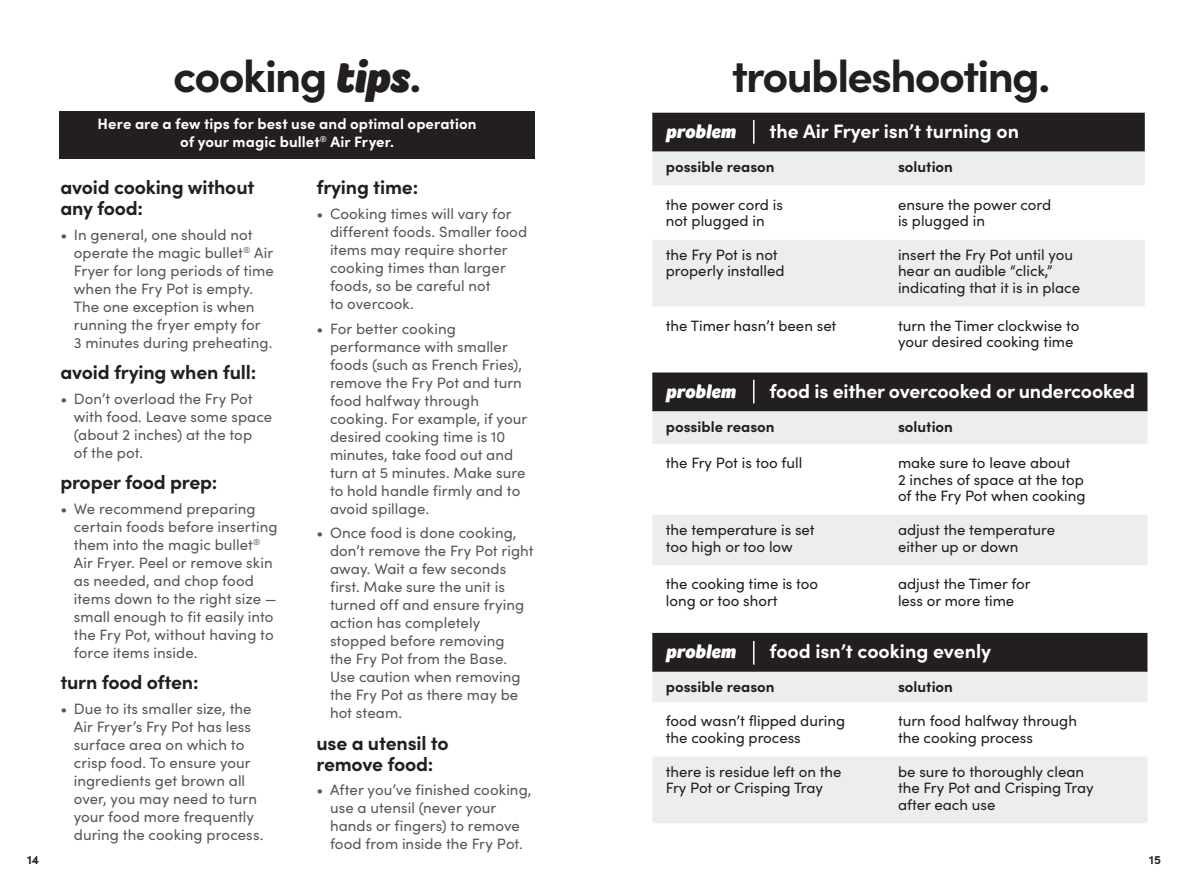
<style>
.page{position:relative;width:1188px;height:893px;background:#fff}
.page>*{position:absolute;margin:0;border:0;box-sizing:border-box;transform-origin:0 0}
.Headlines_Centered{font:700 45px "Sofia Pro";letter-spacing:-.04em;color:#231f20}
.SM_headline__in_copy{font:700 19.5px/21px "Sofia Pro";letter-spacing:-.01em;color:#231f20}
.t1{font:700 19.5px "Sofia Pro";letter-spacing:-.01em;color:#fff}
.t2{font:italic 900 19.5px "Foco";color:#fff}
.BodyCopy_Bullets{font:15px/18px "Sofia Pro";letter-spacing:.005em;color:#57585a}
.t3{font:15px/16.5px "Sofia Pro";color:#231f20}
.t4{font:700 15px/18px "Sofia Pro";letter-spacing:.005em;color:#fff;text-align:center}
.t5{font:700 15px "Sofia Pro";color:#231f20}
.t6{font:700 12px "Sofia Pro";color:#231f20}
.s1{font-family:"Foco";font-weight:900;font-style:italic}
</style>
<div class="page">
<div style="left:59px;top:111px;width:476px;height:48px;background:#231f20"></div>
<div style="left:652px;top:113px;width:493px;height:39px;background:#231f20"></div>
<svg style="left:652px;top:152px;width:493px;height:154px;fill:#ecedef"></svg>
<div style="left:652px;top:372px;width:496px;height:39px;background:#231f20"></div>
<svg style="left:652px;top:411px;width:496px;height:154px;fill:#ecedef"></svg>
<div style="left:652px;top:633px;width:496px;height:39px;background:#231f20"></div>
<svg style="left:652px;top:672px;width:495px;height:151px;fill:#ecedef"></svg>
<hr style="left:753px;top:120px;width:2px;height:24px;background:#fff">
<hr style="left:753px;top:380px;width:2px;height:23px;background:#fff">
<hr style="left:753px;top:641px;width:2px;height:24px;background:#fff">
<p class="Headlines_Centered" style="left:173px;top:42px;width:250px">cooking <span class="s1">tips</span>.</p>
<p class="t4" style="left:98px;top:114px;width:380px">Here are a few tips for best use and optimal operation of your magic bullet<sup>®</sup> Air Fryer.</p>
<p class="SM_headline__in_copy" style="left:60px;top:175px;width:196px">avoid cooking without any food:</p>
<p class="BodyCopy_Bullets" style="left:74px;top:225px;width:201px;text-indent:-14px">• In general, one should not operate the magic bullet<sup>®</sup> Air<br>Fryer for long periods of time when the Fry Pot is empty.<br>The one exception is when running the fryer empty for<br>3 minutes during preheating.</p>
<p class="SM_headline__in_copy" style="left:60px;top:360px;width:197px">avoid frying when full:</p>
<p class="BodyCopy_Bullets" style="left:74px;top:389px;width:200px;text-indent:-14px">• Don’t overload the Fry Pot with food. Leave some space (about 2 inches) at the top<br>of the pot.</p>
<p class="SM_headline__in_copy" style="left:60px;top:470px;width:159px">proper food prep:</p>
<p class="BodyCopy_Bullets" style="left:74px;top:499px;width:205px;text-indent:-14px">• We recommend preparing certain foods before inserting them into the magic bullet<sup>®<br></sup>Air Fryer. Peel or remove skin as needed, and chop food items down to the right size — small enough to fit easily into the Fry Pot, without having to force items inside.</p>
<p class="SM_headline__in_copy" style="left:60px;top:670px;width:140px">turn food often:</p>
<p class="BodyCopy_Bullets" style="left:74px;top:699px;width:191px;text-indent:-14px">• Due to its smaller size, the<br>Air Fryer’s Fry Pot has less surface area on which to crisp food. To ensure your ingredients get brown all over, you may need to turn your food more frequently during the cooking process.</p>
<p class="SM_headline__in_copy" style="left:316px;top:175px;width:103px">frying time:</p>
<p class="BodyCopy_Bullets" style="left:330px;top:204px;width:199px;text-indent:-14px">• Cooking times will vary for different foods. Smaller food items may require shorter cooking times than larger foods, so be careful not<br>to overcook.</p>
<p class="BodyCopy_Bullets" style="left:330px;top:318px;width:199px;text-indent:-14px">• For better cooking performance with smaller foods (such as French Fries), remove the Fry Pot and turn food halfway through cooking. For example, if your desired cooking time is 10 minutes, take food out and turn at 5 minutes. Make sure to hold handle firmly and to avoid spillage.</p>
<p class="BodyCopy_Bullets" style="left:330px;top:523px;width:205px;text-indent:-14px">• Once food is done cooking, don’t remove the Fry Pot right away. Wait a few seconds first. Make sure the unit is turned off and ensure frying action has completely stopped before removing<br>the Fry Pot from the Base.<br>Use caution when removing the Fry Pot as there may be hot steam.</p>
<p class="SM_headline__in_copy" style="left:316px;top:731px;width:134px">use a utensil to remove food:</p>
<p class="BodyCopy_Bullets" style="left:330px;top:780px;width:203px;text-indent:-14px">• After you’ve finished cooking, use a utensil (never your hands or fingers) to remove food from inside the Fry Pot.</p>
<p class="Headlines_Centered" style="left:732px;top:42px;width:320px">troubleshooting.</p>
<p class="t2" style="left:666px;top:119px;width:72px">problem</p>
<p class="t1" style="left:770px;top:116px;width:251px">the Air Fryer isn’t turning on</p>
<p class="t5" style="left:666px;top:155px;width:110px">possible reason</p>
<p class="t5" style="left:898px;top:155px;width:56px">solution</p>
<p class="t3" style="left:666px;top:195px;width:119px">the power cord is not plugged in</p>
<p class="t3" style="left:898px;top:195px;width:155px">ensure the power cord is plugged in</p>
<p class="t3" style="left:666px;top:246px;width:120px">the Fry Pot is not properly installed</p>
<p class="t3" style="left:898px;top:246px;width:184px">insert the Fry Pot until you hear an audible “click,” indicating that it is in place</p>
<p class="t3" style="left:666px;top:316px;width:172px">the Timer hasn’t been set</p>
<p class="t3" style="left:898px;top:316px;width:183px">turn the Timer clockwise to your desired cooking time</p>
<p class="t2" style="left:666px;top:378px;width:72px">problem</p>
<p class="t1" style="left:770px;top:376px;width:367px">food is either overcooked or undercooked</p>
<p class="t5" style="left:666px;top:415px;width:110px">possible reason</p>
<p class="t5" style="left:898px;top:415px;width:56px">solution</p>
<p class="t3" style="left:666px;top:454px;width:138px">the Fry Pot is too full</p>
<p class="t3" style="left:898px;top:454px;width:189px">make sure to leave about<br>2 inches of space at the top of the Fry Pot when cooking</p>
<p class="t3" style="left:666px;top:521px;width:150px">the temperature is set too high or too low</p>
<p class="t3" style="left:898px;top:521px;width:159px">adjust the temperature either up or down</p>
<p class="t3" style="left:666px;top:575px;width:154px">the cooking time is too long or too short</p>
<p class="t3" style="left:898px;top:575px;width:134px">adjust the Timer for less or more time</p>
<p class="t2" style="left:666px;top:639px;width:72px">problem</p>
<p class="t1" style="left:770px;top:636px;width:223px">food isn’t cooking evenly</p>
<p class="t5" style="left:666px;top:675px;width:110px">possible reason</p>
<p class="t5" style="left:898px;top:675px;width:56px">solution</p>
<p class="t3" style="left:666px;top:712px;width:181px">food wasn’t flipped during the cooking process</p>
<p class="t3" style="left:898px;top:712px;width:180px">turn food halfway through the cooking process</p>
<p class="t3" style="left:666px;top:762px;width:177px">there is residue left on the<br>Fry Pot or Crisping Tray</p>
<p class="t3" style="left:898px;top:762px;width:197px">be sure to thoroughly clean the Fry Pot and Crisping Tray after each use</p>
<p class="t6" style="left:27px;top:850px;width:14px">14</p>
<p class="t6" style="left:1149px;top:850px;width:13px">15</p>
</div>
